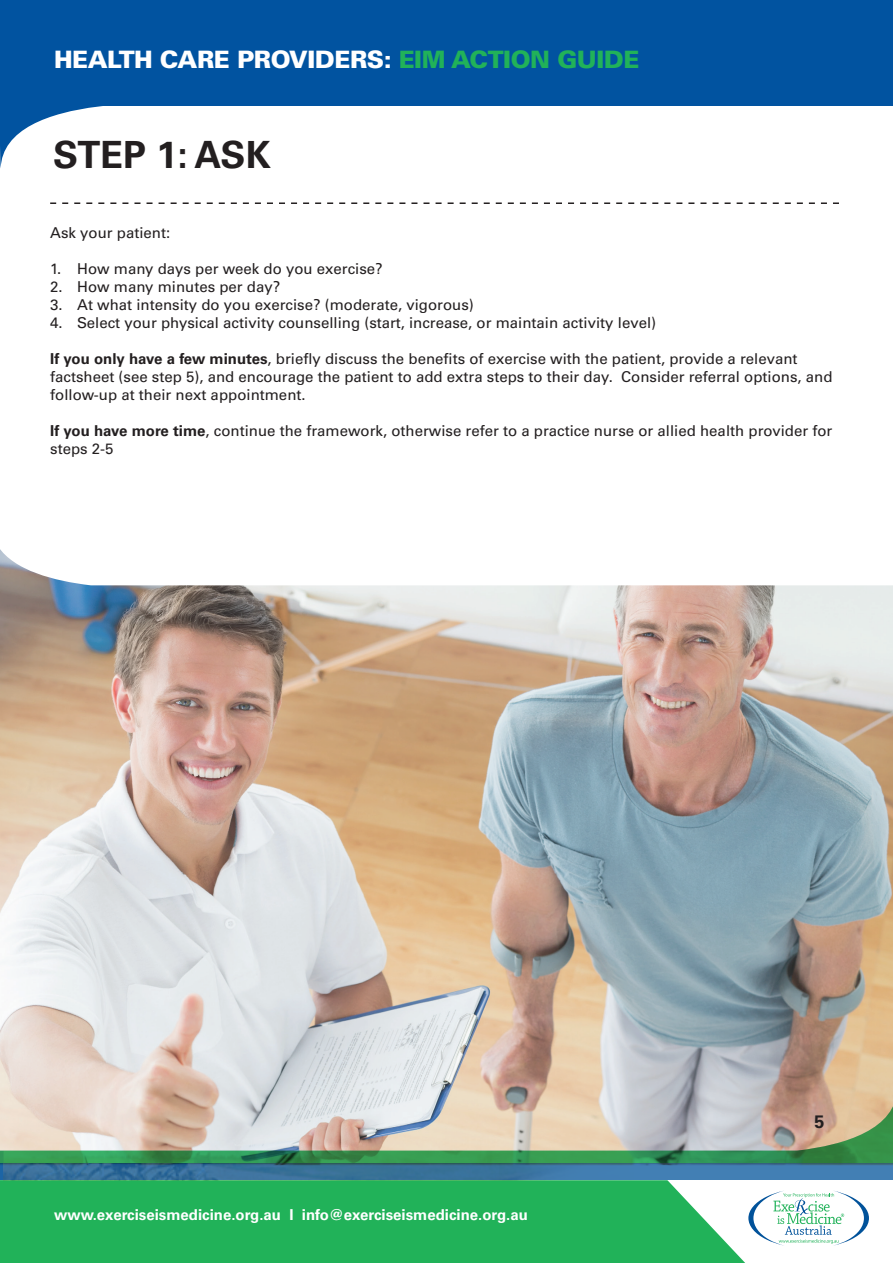
<style>
.page{position:relative;width:893px;height:1263px;background:#fff}
.page>*{position:absolute;margin:0;border:0;box-sizing:border-box;transform-origin:0 0}
.t1{font:700 37.5px "Univers LT Std";color:#231f20}
.t2{font:900 24px "Univers LT Std";letter-spacing:-.02em;color:#fff}
.t3{font:700 18px "Univers LT Std";color:#231f20}
.t4{font:15px/18px "Univers LT Std";color:#231f20}
.t5{font:700 15px "Univers LT Std";color:#fff}
.s1{color:#21b259}
.s2{font-weight:700}
</style>
<div class="page">
<img style="left:0;top:549px;width:893px;height:539px">
<div style="left:0;top:1180px;width:745px;height:83px;background:#21b259"></div>
<svg style="left:0;top:1088px;width:893px;height:75px;background:#b8bfaa"></svg>
<svg style="left:0;top:1163px;width:893px;height:17px;background:#3a729d"></svg>
<svg style="left:50px;top:202px;width:789px;height:2px"></svg>
<svg style="left:0;top:105px;width:221px;height:63px"></svg>
<div style="left:0;top:0;width:893px;height:105px;background:#0153a0"></div>
<svg style="left:748px;top:1190px;width:121px;height:56px"></svg>
<h2 class="t2" style="left:54px;top:45px;width:587px">HEALTH CARE PROVIDERS: <span class="s1">EIM ACTION GUIDE</span></h2>
<h1 class="t1" style="left:53px;top:133px;width:219px">STEP 1: ASK</h1>
<p class="t4" style="left:50px;top:224px;width:122px">Ask your patient:</p>
<p class="t4" style="left:50px;top:260px;width:334px">1. How many days per week do you exercise?</p>
<p class="t4" style="left:50px;top:278px;width:232px">2. How many minutes per day?</p>
<p class="t4" style="left:50px;top:296px;width:425px">3. At what intensity do you exercise? (moderate, vigorous)</p>
<p class="t4" style="left:50px;top:314px;width:607px">4. Select your physical activity counselling (start, increase, or maintain activity level)</p>
<p class="t4" style="left:50px;top:350px;width:784px"><span class="s2">If you only have a few minutes</span>, briefly discuss the benefits of exercise with the patient, provide a relevant factsheet (see step 5), and encourage the patient to add extra steps to their day. Consider referral options, and follow-up at their next appointment.</p>
<p class="t4" style="left:50px;top:422px;width:784px"><span class="s2">If you have more time</span>, continue the framework, otherwise refer to a practice nurse or allied health provider for steps 2-5</p>
<p class="t5" style="left:54px;top:1206px;width:475px">www.exerciseismedicine.org.au I info@exerciseismedicine.org.au</p>
<p class="t3" style="left:814px;top:1111px;width:12px">5</p>
</div>
